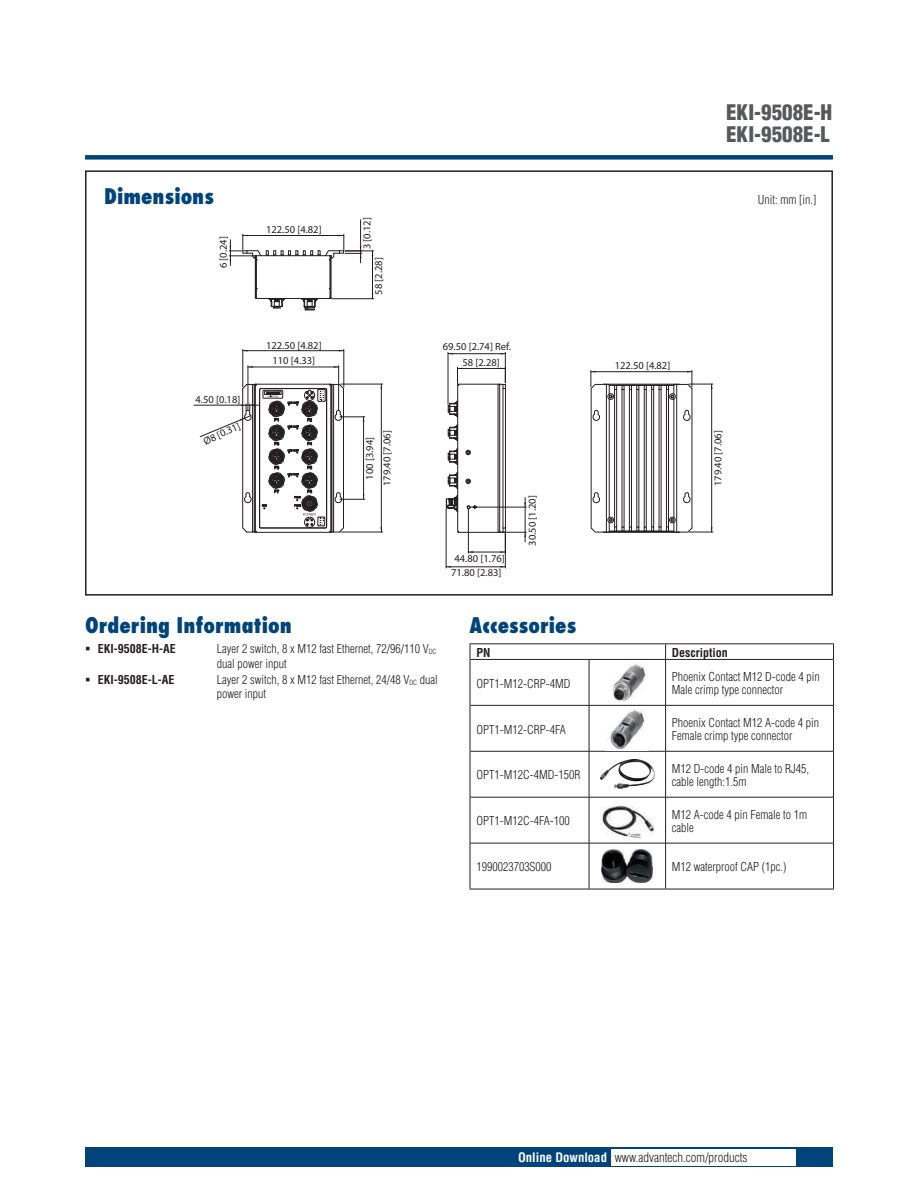
<style>
.page{position:relative;width:918px;height:1188px;background:#fff}
.page>*{position:absolute;margin:0;border:0;box-sizing:border-box;transform-origin:0 0}
.t1{font:800 condensed 21px "Futura";color:#00447b}
.t2{font:900 condensed 21px/22.5px "Helvetica";color:#57585a}
.t3{font:300 condensed 12.75px "Helvetica";color:#231f20}
.t4{font:300 condensed 12px/13.5px "Helvetica";color:#231f20}
.t5{font:700 condensed 12px "Helvetica";color:#231f20}
.t6{font:10.5px/17.5px "Myriad Pro";color:#231f20;text-align:center}
.s1{font-weight:700;color:#fff}
</style>
<div class="page">
<div style="left:85px;top:155px;width:748px;height:5px;background:#00447b"></div>
<div style="left:85px;top:1147px;width:748px;height:20px;background:#00447b"></div>
<div style="left:611px;top:1149px;width:184px;height:16px;background:#fff"></div>
<div style="left:85px;top:170px;width:748px;height:426px;border:2px solid #231f20"></div>
<hr style="left:341px;top:532px;width:42px;height:1px;background:#231f20">
<hr style="left:341px;top:384px;width:42px;height:1px;background:#231f20">
<hr style="left:381px;top:384px;width:1px;height:148px;background:#231f20">
<hr style="left:248px;top:366px;width:1px;height:45px;background:#231f20">
<hr style="left:338px;top:366px;width:1px;height:45px;background:#231f20">
<hr style="left:248px;top:367px;width:91px;height:1px;background:#231f20">
<hr style="left:242px;top:349px;width:1px;height:38px;background:#231f20">
<hr style="left:343px;top:349px;width:1px;height:38px;background:#231f20">
<hr style="left:243px;top:350px;width:101px;height:1px;background:#231f20">
<hr style="left:194px;top:405px;width:65px;height:1px;background:#231f20">
<hr style="left:448px;top:352px;width:1px;height:52px;background:#231f20">
<hr style="left:505px;top:352px;width:1px;height:31px;background:#231f20">
<hr style="left:448px;top:353px;width:57px;height:1px;background:#231f20">
<hr style="left:505px;top:533px;width:1px;height:35px;background:#231f20">
<hr style="left:446px;top:509px;width:1px;height:59px;background:#231f20">
<hr style="left:446px;top:566px;width:59px;height:1px;background:#231f20">
<svg style="left:446px;top:367px;width:80px;height:186px"></svg>
<hr style="left:468px;top:508px;width:1px;height:45px;background:#231f20">
<hr style="left:468px;top:552px;width:37px;height:1px;background:#231f20">
<hr style="left:360px;top:220px;width:1px;height:43px;background:#231f20">
<svg style="left:229px;top:234px;width:145px;height:76px"></svg>
<hr style="left:243px;top:235px;width:101px;height:1px;background:#231f20">
<svg style="left:590px;top:370px;width:123px;height:163px"></svg>
<hr style="left:711px;top:384px;width:1px;height:148px;background:#231f20">
<svg style="left:199px;top:383px;width:166px;height:150px"></svg>
<hr style="left:470px;top:643px;width:119px;height:1px;background:#231f20">
<svg style="left:470px;top:644px;width:1px;height:15px"></svg>
<hr style="left:589px;top:643px;width:77px;height:1px;background:#231f20">
<hr style="left:666px;top:643px;width:168px;height:1px;background:#231f20">
<svg style="left:833px;top:644px;width:1px;height:15px"></svg>
<hr style="left:470px;top:659px;width:1px;height:46px;background:#231f20">
<hr style="left:833px;top:659px;width:1px;height:46px;background:#231f20">
<hr style="left:470px;top:705px;width:1px;height:46px;background:#231f20">
<hr style="left:833px;top:705px;width:1px;height:46px;background:#231f20">
<hr style="left:470px;top:751px;width:1px;height:46px;background:#231f20">
<hr style="left:833px;top:751px;width:1px;height:46px;background:#231f20">
<hr style="left:470px;top:797px;width:1px;height:46px;background:#231f20">
<hr style="left:833px;top:797px;width:1px;height:46px;background:#231f20">
<hr style="left:470px;top:843px;width:1px;height:46px;background:#231f20">
<hr style="left:833px;top:843px;width:1px;height:46px;background:#231f20">
<hr style="left:470px;top:889px;width:119px;height:1px;background:#231f20">
<hr style="left:589px;top:889px;width:77px;height:1px;background:#231f20">
<hr style="left:666px;top:889px;width:168px;height:1px;background:#231f20">
<svg style="left:665px;top:644px;width:1px;height:15px"></svg>
<hr style="left:470px;top:659px;width:119px;height:1px;background:#231f20">
<hr style="left:589px;top:659px;width:77px;height:1px;background:#231f20">
<hr style="left:589px;top:660px;width:1px;height:45px;background:#231f20">
<hr style="left:666px;top:659px;width:167px;height:1px;background:#231f20">
<hr style="left:665px;top:660px;width:1px;height:45px;background:#231f20">
<hr style="left:470px;top:705px;width:119px;height:1px;background:#231f20">
<hr style="left:589px;top:705px;width:77px;height:1px;background:#231f20">
<hr style="left:589px;top:706px;width:1px;height:45px;background:#231f20">
<hr style="left:666px;top:705px;width:167px;height:1px;background:#231f20">
<hr style="left:665px;top:706px;width:1px;height:45px;background:#231f20">
<hr style="left:470px;top:751px;width:119px;height:1px;background:#231f20">
<hr style="left:589px;top:751px;width:77px;height:1px;background:#231f20">
<hr style="left:589px;top:751px;width:1px;height:46px;background:#231f20">
<hr style="left:666px;top:751px;width:167px;height:1px;background:#231f20">
<hr style="left:665px;top:751px;width:1px;height:46px;background:#231f20">
<hr style="left:470px;top:797px;width:119px;height:1px;background:#231f20">
<hr style="left:589px;top:797px;width:77px;height:1px;background:#231f20">
<hr style="left:589px;top:797px;width:1px;height:46px;background:#231f20">
<hr style="left:666px;top:797px;width:167px;height:1px;background:#231f20">
<hr style="left:665px;top:797px;width:1px;height:46px;background:#231f20">
<hr style="left:470px;top:843px;width:119px;height:1px;background:#231f20">
<hr style="left:589px;top:843px;width:77px;height:1px;background:#231f20">
<hr style="left:589px;top:843px;width:1px;height:46px;background:#231f20">
<hr style="left:666px;top:843px;width:167px;height:1px;background:#231f20">
<hr style="left:665px;top:843px;width:1px;height:46px;background:#231f20">
<img style="left:613px;top:663px;width:33px;height:39px">
<img style="left:610px;top:709px;width:36px;height:40px">
<img style="left:600px;top:759px;width:53px;height:26px">
<img style="left:600px;top:805px;width:55px;height:35px">
<img style="left:602px;top:850px;width:51px;height:32px">
<h1 class="t2" style="left:726px;top:100px;width:108px">EKI-9508E-H<br>EKI-9508E-L</h1>
<h1 class="t1" style="left:104px;top:183px;width:111px">Dimensions</h1>
<p class="t4" style="left:758px;top:193px;width:60px">Unit: mm [in.]</p>
<p class="t6" style="left:214px;top:268px;width:33px;rotate:-90deg">6 [0.24]</p>
<p class="t6" style="left:196px;top:391px;width:46px">4.50 [0.18]</p>
<p class="t6" style="left:200px;top:433px;width:41px;rotate:-24deg">Ø8 [0.31]</p>
<p class="t6" style="left:266px;top:221px;width:57px">122.50 [4.82]</p>
<p class="t6" style="left:358px;top:249px;width:33px;rotate:-90deg">3 [0.12]</p>
<p class="t6" style="left:370px;top:295px;width:39px;rotate:-90deg">58 [2.28]</p>
<p class="t6" style="left:266px;top:336px;width:57px">122.50 [4.82]</p>
<p class="t6" style="left:443px;top:338px;width:70px">69.50 [2.74] Ref.</p>
<p class="t6" style="left:273px;top:352px;width:44px">110 [4.33]</p>
<p class="t6" style="left:463px;top:353px;width:39px">58 [2.28]</p>
<p class="t6" style="left:361px;top:486px;width:57px;rotate:-90deg">100 [3.94]<br>179.40 [7.06]</p>
<p class="t6" style="left:455px;top:549px;width:52px">44.80 [1.76]</p>
<p class="t6" style="left:451px;top:564px;width:52px">71.80 [2.83]</p>
<p class="t6" style="left:523px;top:546px;width:52px;rotate:-90deg">30.50 [1.20]</p>
<p class="t6" style="left:615px;top:357px;width:57px">122.50 [4.82]</p>
<p class="t6" style="left:709px;top:486px;width:57px;rotate:-90deg">179.40 [7.06]</p>
<h1 class="t1" style="left:85px;top:612px;width:208px">Ordering Information</h1>
<p class="t5" style="left:98px;top:642px;width:79px">EKI-9508E-H-AE</p>
<p class="t4" style="left:217px;top:642px;width:221px;line-height:14.2px">Layer 2 switch, 8 x M12 fast Ethernet, 72/96/110 V<sub>DC </sub>dual power input</p>
<p class="t5" style="left:98px;top:672px;width:78px">EKI-9508E-L-AE</p>
<p class="t4" style="left:217px;top:673px;width:223px;line-height:14.2px">Layer 2 switch, 8 x M12 fast Ethernet, 24/48 V<sub>DC</sub> dual power input</p>
<h1 class="t1" style="left:470px;top:612px;width:108px">Accessories</h1>
<p class="t5" style="left:476px;top:645px;width:16px">PN</p>
<p class="t5" style="left:672px;top:645px;width:57px">Description</p>
<p class="t4" style="left:476px;top:676px;width:95px">OPT1-M12-CRP-4MD</p>
<p class="t4" style="left:672px;top:670px;width:149px">Phoenix Contact M12 D-code 4 pin<br>Male crimp type connector</p>
<p class="t4" style="left:476px;top:722px;width:91px">OPT1-M12-CRP-4FA</p>
<p class="t4" style="left:672px;top:716px;width:149px">Phoenix Contact M12 A-code 4 pin<br>Female crimp type connector</p>
<p class="t4" style="left:476px;top:768px;width:105px">OPT1-M12C-4MD-150R</p>
<p class="t4" style="left:672px;top:762px;width:139px">M12 D-code 4 pin Male to RJ45, cable length:1.5m</p>
<p class="t4" style="left:476px;top:814px;width:95px">OPT1-M12C-4FA-100</p>
<p class="t4" style="left:672px;top:807px;width:137px">M12 A-code 4 pin Female to 1m cable</p>
<p class="t4" style="left:476px;top:860px;width:77px">1990023703S000</p>
<p class="t4" style="left:672px;top:860px;width:116px">M12 waterproof CAP (1pc.)</p>
<p class="t3" style="left:518px;top:1149px;width:231px"><span class="s1">Online Download</span> www.advantech.com/products</p>
</div>
